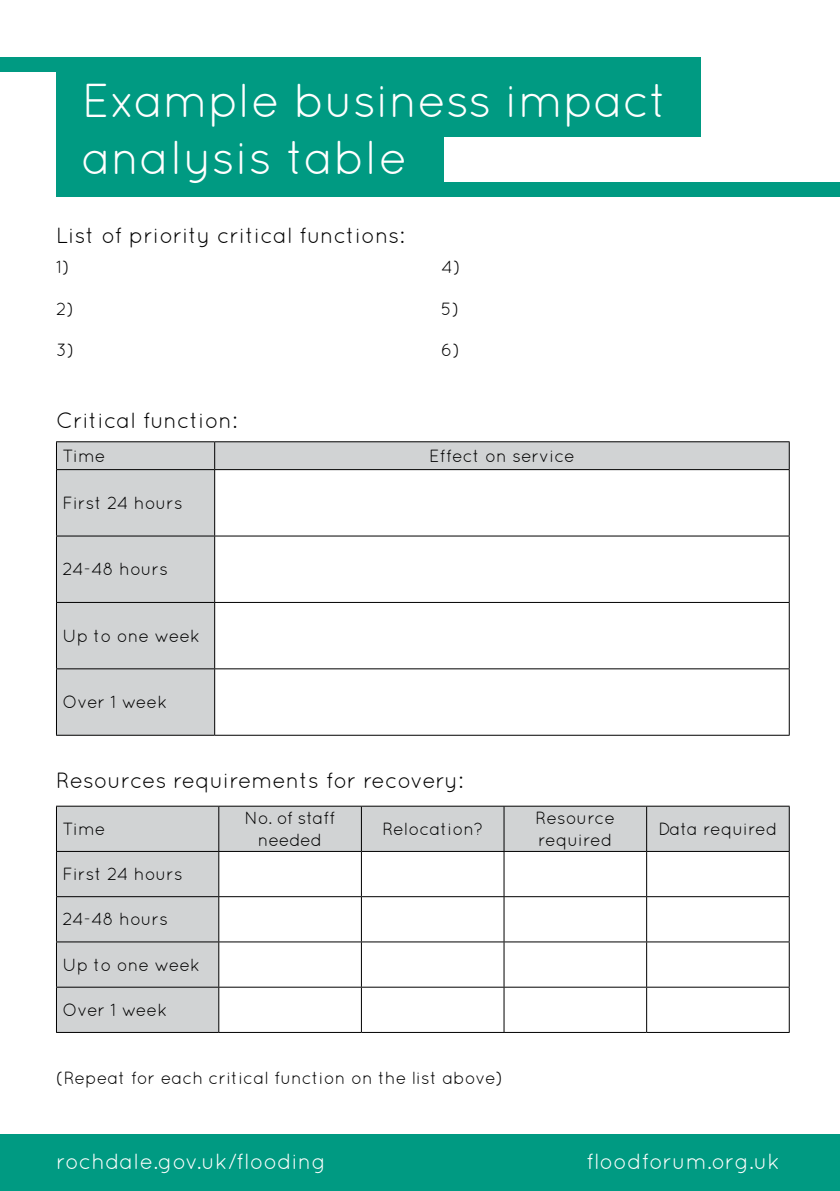
<style>
.page{position:relative;width:840px;height:1191px;background:#fff}
.page>*{position:absolute;margin:0;border:0;box-sizing:border-box;transform-origin:0 0}
.t1{font:47.6px/57px "Quicksand";letter-spacing:-.01em;color:#fff}
.t2{font:22px "Quicksand";color:#000}
.t3{font:22px "Quicksand";color:#fff}
.t4{font:17.6px/21.2px "Quicksand";color:#000}
.t5{font:17.6px/21.2px "Quicksand";letter-spacing:-.02em;color:#000;text-align:center}
</style>
<div class="page">
<div style="left:0;top:1134px;width:839px;height:57px;background:#009a82"></div>
<div style="left:56px;top:57px;width:644px;height:80px;background:#009a82"></div>
<div style="left:56px;top:129px;width:387px;height:67px;background:#009a82"></div>
<div style="left:0;top:57px;width:125px;height:15px;background:#009a82"></div>
<div style="left:431px;top:182px;width:408px;height:14px;background:#009a82"></div>
<svg style="left:57px;top:442px;width:731px;height:293px"></svg>
<hr style="left:214px;top:441px;width:575px;height:1px;background:#000">
<svg style="left:788px;top:442px;width:1px;height:27px"></svg>
<hr style="left:214px;top:469px;width:575px;height:1px;background:#000">
<hr style="left:788px;top:470px;width:1px;height:65px;background:#000">
<hr style="left:214px;top:535px;width:575px;height:1px;background:#000">
<hr style="left:788px;top:536px;width:1px;height:66px;background:#000">
<hr style="left:214px;top:602px;width:575px;height:1px;background:#000">
<hr style="left:788px;top:603px;width:1px;height:65px;background:#000">
<hr style="left:214px;top:668px;width:575px;height:1px;background:#000">
<hr style="left:788px;top:669px;width:1px;height:66px;background:#000">
<hr style="left:214px;top:735px;width:575px;height:1px;background:#000">
<hr style="left:56px;top:441px;width:158px;height:1px;background:#000">
<svg style="left:56px;top:442px;width:1px;height:27px"></svg>
<svg style="left:214px;top:442px;width:1px;height:27px"></svg>
<hr style="left:56px;top:469px;width:158px;height:1px;background:#000">
<hr style="left:56px;top:470px;width:1px;height:65px;background:#000">
<hr style="left:214px;top:470px;width:1px;height:65px;background:#000">
<hr style="left:56px;top:535px;width:158px;height:1px;background:#000">
<hr style="left:56px;top:536px;width:1px;height:66px;background:#000">
<hr style="left:214px;top:536px;width:1px;height:66px;background:#000">
<hr style="left:56px;top:602px;width:158px;height:1px;background:#000">
<hr style="left:56px;top:603px;width:1px;height:65px;background:#000">
<hr style="left:214px;top:603px;width:1px;height:65px;background:#000">
<hr style="left:56px;top:668px;width:158px;height:1px;background:#000">
<hr style="left:56px;top:669px;width:1px;height:66px;background:#000">
<hr style="left:214px;top:669px;width:1px;height:66px;background:#000">
<hr style="left:56px;top:735px;width:158px;height:1px;background:#000">
<svg style="left:57px;top:807px;width:731px;height:225px"></svg>
<hr style="left:219px;top:806px;width:142px;height:1px;background:#000">
<hr style="left:361px;top:806px;width:142px;height:1px;background:#000">
<hr style="left:361px;top:806px;width:1px;height:45px;background:#000">
<hr style="left:503px;top:806px;width:143px;height:1px;background:#000">
<hr style="left:503px;top:806px;width:1px;height:45px;background:#000">
<hr style="left:646px;top:806px;width:143px;height:1px;background:#000">
<hr style="left:646px;top:806px;width:1px;height:45px;background:#000">
<hr style="left:788px;top:806px;width:1px;height:45px;background:#000">
<hr style="left:219px;top:851px;width:142px;height:1px;background:#000">
<hr style="left:361px;top:851px;width:142px;height:1px;background:#000">
<hr style="left:361px;top:851px;width:1px;height:45px;background:#000">
<hr style="left:503px;top:851px;width:143px;height:1px;background:#000">
<hr style="left:503px;top:851px;width:1px;height:45px;background:#000">
<hr style="left:646px;top:851px;width:143px;height:1px;background:#000">
<hr style="left:646px;top:851px;width:1px;height:45px;background:#000">
<hr style="left:788px;top:851px;width:1px;height:45px;background:#000">
<hr style="left:219px;top:896px;width:142px;height:1px;background:#000">
<hr style="left:361px;top:896px;width:142px;height:1px;background:#000">
<hr style="left:361px;top:897px;width:1px;height:44px;background:#000">
<hr style="left:503px;top:896px;width:143px;height:1px;background:#000">
<hr style="left:503px;top:897px;width:1px;height:44px;background:#000">
<hr style="left:646px;top:896px;width:143px;height:1px;background:#000">
<hr style="left:646px;top:897px;width:1px;height:44px;background:#000">
<hr style="left:788px;top:897px;width:1px;height:44px;background:#000">
<hr style="left:219px;top:941px;width:142px;height:1px;background:#000">
<hr style="left:361px;top:941px;width:142px;height:1px;background:#000">
<hr style="left:361px;top:942px;width:1px;height:44px;background:#000">
<hr style="left:503px;top:941px;width:143px;height:1px;background:#000">
<hr style="left:503px;top:942px;width:1px;height:44px;background:#000">
<hr style="left:646px;top:941px;width:143px;height:1px;background:#000">
<hr style="left:646px;top:942px;width:1px;height:44px;background:#000">
<hr style="left:788px;top:942px;width:1px;height:44px;background:#000">
<hr style="left:219px;top:986px;width:142px;height:1px;background:#000">
<hr style="left:361px;top:986px;width:142px;height:1px;background:#000">
<hr style="left:361px;top:987px;width:1px;height:45px;background:#000">
<hr style="left:503px;top:986px;width:143px;height:1px;background:#000">
<hr style="left:503px;top:987px;width:1px;height:45px;background:#000">
<hr style="left:646px;top:986px;width:143px;height:1px;background:#000">
<hr style="left:646px;top:987px;width:1px;height:45px;background:#000">
<hr style="left:788px;top:987px;width:1px;height:45px;background:#000">
<hr style="left:219px;top:1032px;width:142px;height:1px;background:#000">
<hr style="left:361px;top:1032px;width:142px;height:1px;background:#000">
<hr style="left:503px;top:1032px;width:143px;height:1px;background:#000">
<hr style="left:646px;top:1032px;width:143px;height:1px;background:#000">
<hr style="left:56px;top:806px;width:163px;height:1px;background:#000">
<hr style="left:56px;top:806px;width:1px;height:45px;background:#000">
<hr style="left:218px;top:806px;width:1px;height:45px;background:#000">
<hr style="left:56px;top:851px;width:163px;height:1px;background:#000">
<hr style="left:56px;top:851px;width:1px;height:45px;background:#000">
<hr style="left:218px;top:851px;width:1px;height:45px;background:#000">
<hr style="left:56px;top:896px;width:163px;height:1px;background:#000">
<hr style="left:56px;top:897px;width:1px;height:44px;background:#000">
<hr style="left:218px;top:897px;width:1px;height:44px;background:#000">
<hr style="left:56px;top:941px;width:163px;height:1px;background:#000">
<hr style="left:56px;top:942px;width:1px;height:44px;background:#000">
<hr style="left:218px;top:942px;width:1px;height:44px;background:#000">
<hr style="left:56px;top:986px;width:163px;height:1px;background:#000">
<hr style="left:56px;top:987px;width:1px;height:45px;background:#000">
<hr style="left:218px;top:987px;width:1px;height:45px;background:#000">
<hr style="left:56px;top:1032px;width:163px;height:1px;background:#000">
<h1 class="t1" style="left:82px;top:71px;width:588px">Example business impact analysis table</h1>
<p class="t2" style="left:56px;top:222px;width:350px">List of priority critical functions:</p>
<p class="t4" style="left:56px;top:256px;width:15px">1)</p>
<p class="t4" style="left:441px;top:256px;width:21px">4)</p>
<p class="t4" style="left:56px;top:298px;width:19px">2)</p>
<p class="t4" style="left:441px;top:298px;width:20px">5)</p>
<p class="t4" style="left:56px;top:339px;width:20px">3)</p>
<p class="t4" style="left:441px;top:339px;width:20px">6)</p>
<p class="t2" style="left:56px;top:408px;width:183px">Critical function:</p>
<p class="t4" style="left:62px;top:445px;width:45px">Time</p>
<p class="t4" style="left:429px;top:445px;width:147px">Effect on service</p>
<p class="t4" style="left:62px;top:492px;width:122px">First 24 hours</p>
<p class="t4" style="left:62px;top:558px;width:107px">24-48 hours</p>
<p class="t4" style="left:62px;top:625px;width:139px">Up to one week</p>
<p class="t4" style="left:62px;top:691px;width:106px">Over 1 week</p>
<p class="t2" style="left:56px;top:767px;width:408px">Resources requirements for recovery:</p>
<p class="t4" style="left:62px;top:818px;width:45px">Time</p>
<p class="t5" style="left:244px;top:807px;width:92px">No. of staff needed</p>
<p class="t4" style="left:382px;top:818px;width:102px">Relocation?</p>
<p class="t4" style="left:535px;top:807px;width:81px">Resource required</p>
<p class="t4" style="left:658px;top:818px;width:120px">Data required</p>
<p class="t4" style="left:62px;top:863px;width:122px">First 24 hours</p>
<p class="t4" style="left:62px;top:908px;width:107px">24-48 hours</p>
<p class="t4" style="left:62px;top:953px;width:139px">Up to one week</p>
<p class="t4" style="left:62px;top:999px;width:106px">Over 1 week</p>
<p class="t4" style="left:56px;top:1067px;width:448px">(Repeat for each critical function on the list above)</p>
<p class="t3" style="left:56px;top:1148px;width:271px">rochdale.gov.uk/flooding</p>
<p class="t3" style="left:585px;top:1148px;width:195px">floodforum.org.uk</p>
</div>
